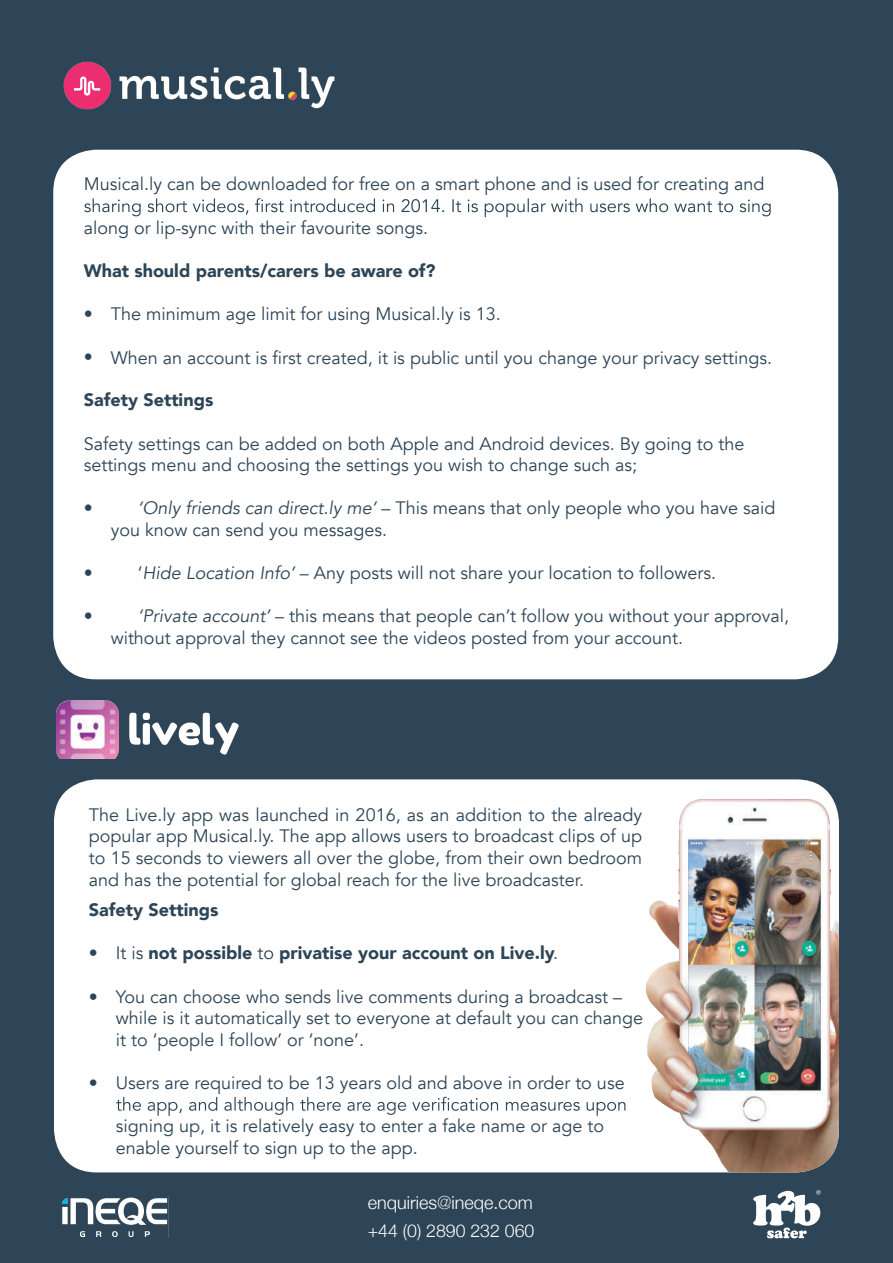
<style>
.page{position:relative;width:893px;height:1263px;background:#2d4557}
.page>*{position:absolute;margin:0;border:0;box-sizing:border-box;transform-origin:0 0}
.t1{font:18px/21.6px "Avenir";color:#2d4557}
.t2{font:900 18px "Avenir";color:#2d4557}
.t3{font:18px "font 000000001 fd 6 a 101";color:#fff}
.t4{font:17.7px "font 000000001 fd 6 a 101";color:#fff}
.s1{font-style:italic}
.s2{font-weight:400}
</style>
<div class="page">
<div style="left:53px;top:150px;width:785px;height:529px;background:#fff;border-radius:43px"></div>
<svg style="left:84px;top:198px;width:687px;height:19px"></svg>
<div style="left:54px;top:779px;width:785px;height:393px;background:#fff;border-radius:43px"></div>
<img style="left:56px;top:700px;width:183px;height:59px">
<img style="left:119px;top:67px;width:216px;height:42px">
<img style="left:63px;top:61px;width:49px;height:49px">
<svg style="left:116px;top:1097px;width:497px;height:19px"></svg>
<img style="left:613px;top:779px;width:226px;height:393px">
<img style="left:753px;top:1190px;width:68px;height:49px">
<img style="left:62px;top:1197px;width:107px;height:40px">
<p class="t1" style="left:84px;top:174px;width:682px">Musical.ly can be downloaded for free on a smart phone and is used for creating and</p>
<p class="t1" style="left:84px;top:217px;width:346px">along or lip-sync with their favourite songs.</p>
<p class="t2" style="left:84px;top:259px;width:353px">What should parents/carers be aware of?</p>
<p class="t1" style="left:84px;top:304px;width:419px">• The minimum age limit for using Musical.ly is 13.</p>
<p class="t1" style="left:84px;top:347px;width:10px">•</p>
<p class="t2" style="left:84px;top:388px;width:131px">Safety Settings</p>
<p class="t1" style="left:84px;top:433px;width:662px">Safety settings can be added on both Apple and Android devices. By going to the settings menu and choosing the settings you wish to change such as;</p>
<p class="t1" style="left:84px;top:498px;width:10px">•</p>
<p class="t1" style="left:111px;top:498px;width:666px;text-indent:27px"><span class="s1">‘Only friends can direct.ly me’</span> – This means that only people who you have said you know can send you messages.</p>
<p class="t1" style="left:84px;top:563px;width:10px">•</p>
<p class="t1" style="left:138px;top:563px;width:580px">‘<span class="s1">Hide Location Info’</span> – Any posts will not share your location to followers.</p>
<p class="t1" style="left:84px;top:606px;width:10px">•</p>
<p class="t1" style="left:111px;top:606px;width:680px;text-indent:27px"><span class="s1">‘Private account’</span> – this means that people can’t follow you without your approval, without approval they cannot see the videos posted from your account.</p>
<p class="t1" style="left:111px;top:347px;width:663px">When an account is first created, it is public until you change your privacy settings.</p>
<p class="t1" style="left:89px;top:804px;width:555px;text-align:justify">The Live.ly app was launched in 2016, as an addition to the already popular app Musical.ly. The app allows users to broadcast clips of up to 15 seconds to viewers all over the globe, from their own bedroom and has the potential for global reach for the live broadcaster.</p>
<p class="t2" style="left:89px;top:898px;width:131px">Safety Settings</p>
<p class="t2" style="left:89px;top:941px;width:471px"><span class="s2">• It is</span> not possible <span class="s2">to</span> privatise your account on Live.ly<span class="s2">.</span></p>
<p class="t1" style="left:116px;top:986px;width:529px;text-indent:-27px">• You can choose who sends live comments during a broadcast – while is it automatically set to everyone at default you can change it to ‘people I follow’ or ‘none’.</p>
<p class="t1" style="left:89px;top:1072px;width:537px">• Users are required to be 13 years old and above in order to use</p>
<p class="t1" style="left:116px;top:1116px;width:490px">signing up, it is relatively easy to enter a fake name or age to enable yourself to sign up to the app.</p>
<p class="t3" style="left:368px;top:1191px;width:167px">enquiries@ineqe.com</p>
<p class="t4" style="left:368px;top:1220px;width:168px">+44 (0) 2890 232 060</p>
</div>
